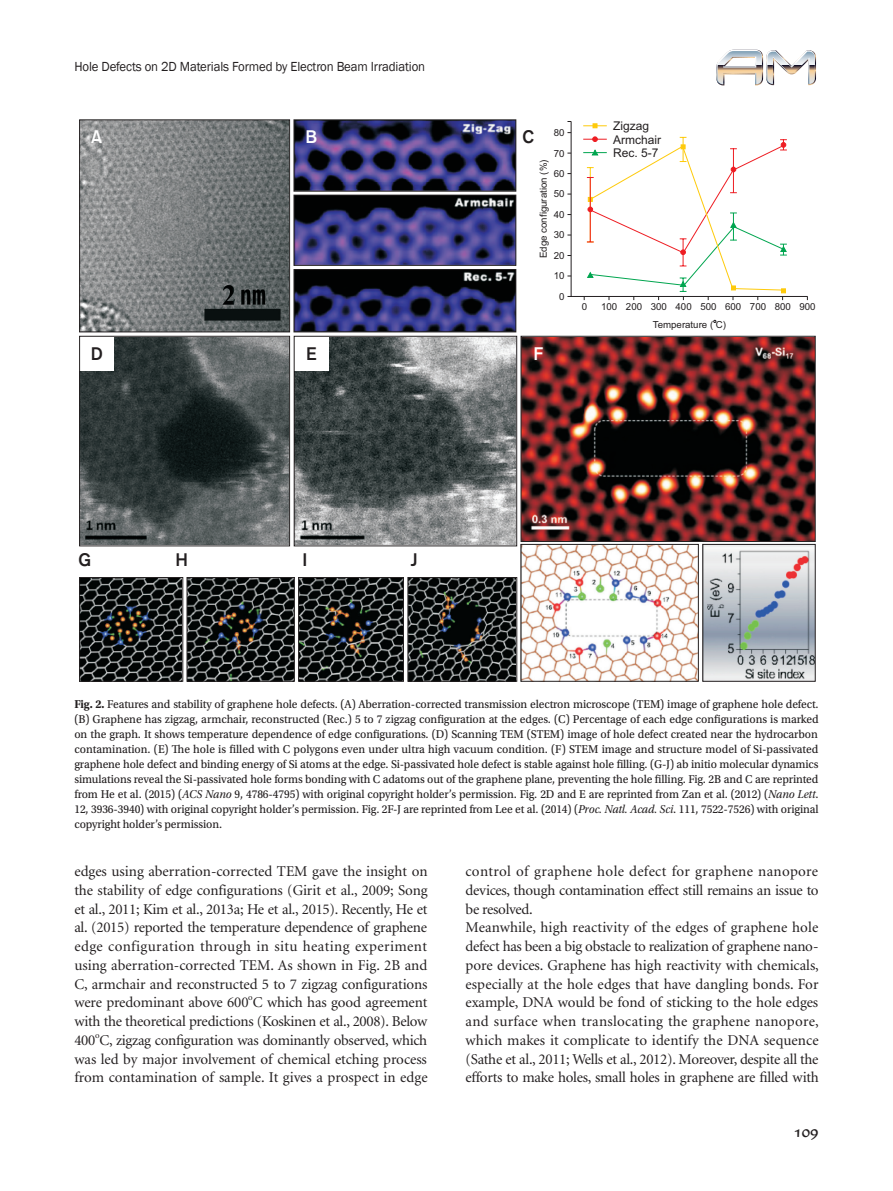
<style>
.page{position:relative;width:893px;height:1191px;background:#fff}
.page>*{position:absolute;margin:0;border:0;box-sizing:border-box;transform-origin:0 0}
.t1{font:18px "Gothic 725 BT Bold A";color:#231f20}
.t2{font:18px "Gothic 725 BT Bold A";color:#fff}
.t3{font:15.75px "Formal 436 BT";color:#231f20;scale:.95 1}
.본문{font:15px/18.8px "Minion";letter-spacing:-.01em;color:#231f20}
.머리말-홀_제목{font:13.5px "Franklin Gothic";letter-spacing:-.01em;color:#231f20;scale:.95 1}
.표제목{font:12px/15px "Utopia Std Capt";letter-spacing:-.01em;color:#231f20;text-align:justify;scale:.95 1}
.t4{font:12px/13.4px "Arial";color:#231f20}
.t5{font:9.75px/20.4px "Arial";color:#231f20;text-align:justify}
.본문-2{font:8.7px "Minion";color:#231f20}
.s1{font-family:"Utopia Std";font-weight:700}
.s2{font-family:"Utopia Std";font-style:italic}
</style>
<div class="page">
<svg style="left:716px;top:50px;width:100px;height:35px"></svg>
<svg style="left:79px;top:546px;width:438px;height:1px"></svg>
<svg style="left:517px;top:542px;width:4px;height:140px"></svg>
<svg style="left:79px;top:119px;width:737px;height:423px"></svg>
<svg style="left:520px;top:544px;width:296px;height:138px"></svg>
<div style="left:76px;top:571px;width:443px;height:6px;background:#fff"></div>
<svg style="left:79px;top:577px;width:438px;height:105px;background:#2f3231"></svg>
<svg style="left:79px;top:336px;width:438px;height:210px;background:#5a6061"></svg>
<p class="머리말-홀_제목" style="left:74px;top:59px;width:371px">Hole Defects on 2D Materials Formed by Electron Beam Irradiation</p>
<p class="t2" style="left:91px;top:126px;width:13px">A</p>
<p class="t2" style="left:305px;top:126px;width:13px">B</p>
<p class="t1" style="left:91px;top:343px;width:14px">D</p>
<p class="t1" style="left:306px;top:343px;width:12px">E</p>
<p class="t1" style="left:79px;top:549px;width:14px">G</p>
<p class="t1" style="left:176px;top:549px;width:14px">H</p>
<p class="t1" style="left:302px;top:549px;width:6px">I</p>
<p class="t1" style="left:411px;top:549px;width:9px">J</p>
<p class="t1" style="left:522px;top:126px;width:13px">C</p>
<p class="t5" style="left:554px;top:123px;width:12px">80</p>
<p class="t4" style="left:613px;top:120px;width:49px">Zigzag<br>Armchair</p>
<p class="t5" style="left:554px;top:144px;width:12px">70</p>
<p class="t4" style="left:613px;top:147px;width:47px">Rec. 5-7</p>
<p class="t5" style="left:554px;top:164px;width:12px">60<br>50<br>40<br>30<br>20<br>10</p>
<p class="t5" style="left:534px;top:258px;width:100px;rotate:-90deg">Edge configuration (%)</p>
<p class="t5" style="left:559px;top:287px;width:7px">0</p>
<p class="t2" style="left:533px;top:343px;width:12px">F</p>
<p class="t5" style="left:582px;top:298px;width:7px">0</p>
<p class="t5" style="left:653px;top:299px;width:164px;line-height:17.1px;text-indent:-52px">100 200 300 400 500 600 700 800 900<br>Temperature ( C)</p>
<p class="표제목" style="left:74px;top:696px;width:785px"><span class="s1">Fig. 2.</span> Features and stability of graphene hole defects. (A) Aberration-corrected transmission electron microscope (TEM) image of graphene hole defect. (B) Graphene has zigzag, armchair, reconstructed (Rec.) 5 to 7 zigzag configuration at the edges. (C) Percentage of each edge configurations is marked on the graph. It shows temperature dependence of edge configurations. (D) Scanning TEM (STEM) image of hole defect created near the hydrocarbon contamination. (E) The hole is filled with C polygons even under ultra high vacuum condition. (F) STEM image and structure model of Si-passivated graphene hole defect and binding energy of Si atoms at the edge. Si-passivated hole defect is stable against hole filling. (G-J) ab initio molecular dynamics simulations reveal the Si-passivated hole forms bonding with C adatoms out of the graphene plane, preventing the hole filling. Fig. 2B and C are reprinted from He et al. (2015) (<span class="s2">ACS Nano</span> 9, 4786-4795) with original copyright holder’s permission. Fig. 2D and E are reprinted from Zan et al. (2012) (<span class="s2">Nano Lett</span>.<br>12, 3936-3940) with original copyright holder’s permission. Fig. 2F-J are reprinted from Lee et al. (2014) (<span class="s2">Proc. Natl. Acad. Sci</span>. 111, 7522-7526) with original copyright holder’s permission.</p>
<p class="본문" style="left:74px;top:862px;width:355px;text-align:justify">edges using aberration-corrected TEM gave the insight on the stability of edge configurations (Girit et al., 2009; Song et al., 2011; Kim et al., 2013a; He et al., 2015). Recently, He et al. (2015) reported the temperature dependence of graphene edge configuration through in situ heating experiment using aberration-corrected TEM. As shown in Fig. 2B and C, armchair and reconstructed 5 to 7 zigzag configurations were predominant above 600 C which has good agreement</p>
<p class="본문-2" style="left:248px;top:993px;width:6px">o</p>
<p class="본문" style="left:74px;top:1012px;width:354px">with the theoretical predictions (Koskinen et al., 2008). Below<br>400 C, zigzag configuration was dominantly observed, which</p>
<p class="본문-2" style="left:95px;top:1030px;width:6px">o</p>
<p class="본문" style="left:74px;top:1050px;width:355px">was led by major involvement of chemical etching process from contamination of sample. It gives a prospect in edge</p>
<p class="본문" style="left:466px;top:862px;width:354px;text-align:justify">control of graphene hole defect for graphene nanopore devices, though contamination effect still remains an issue to be resolved.</p>
<p class="본문" style="left:466px;top:918px;width:355px">Meanwhile, high reactivity of the edges of graphene hole defect has been a big obstacle to realization of graphene nano&shy;pore devices. Graphene has high reactivity with chemicals, especially at the hole edges that have dangling bonds. For example, DNA would be fond of sticking to the hole edges and surface when translocating the graphene nanopore, which makes it complicate to identify the DNA sequence (Sathe et al., 2011; Wells et al., 2012). Moreover, despite all the efforts to make holes, small holes in graphene are filled with</p>
<p class="t3" style="left:793px;top:1121px;width:28px">109</p>
</div>
